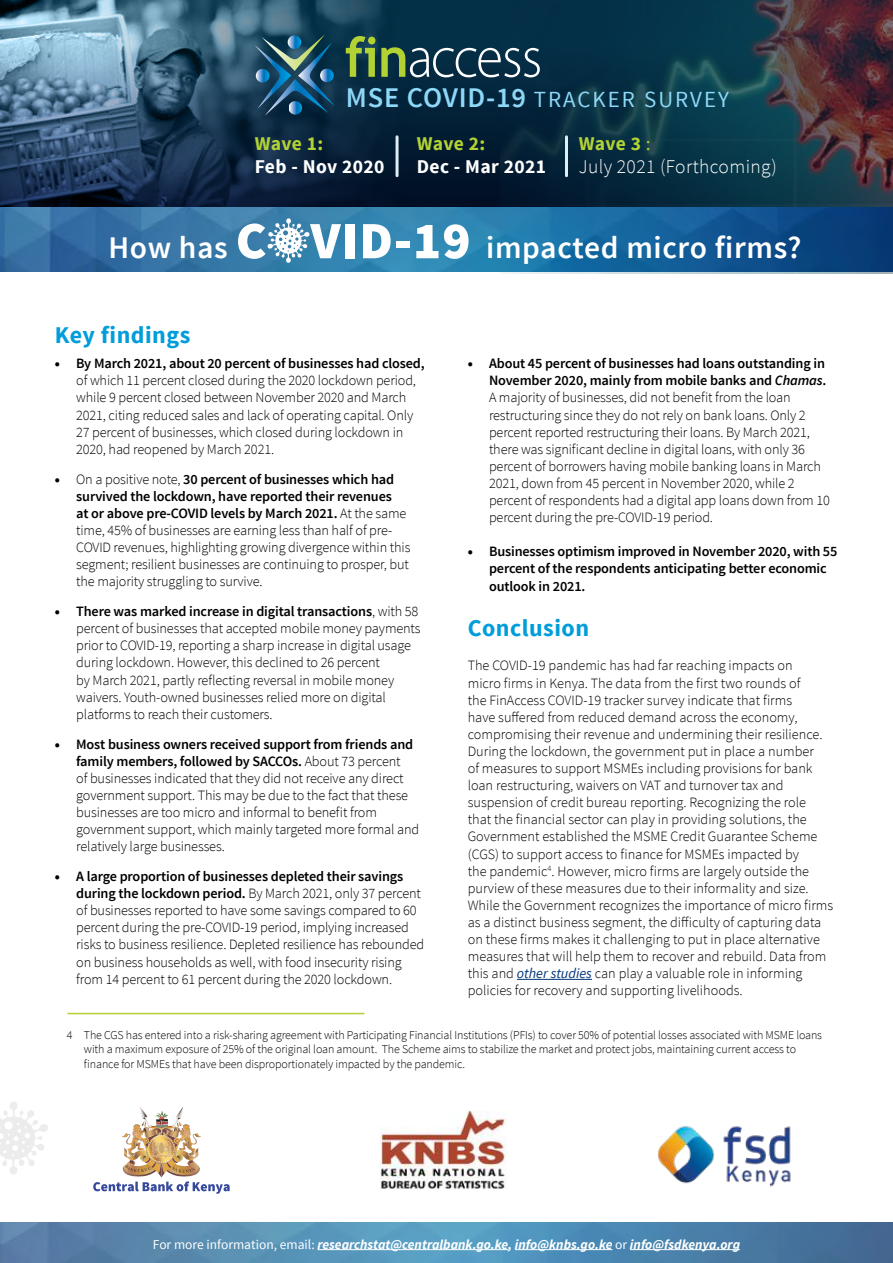
<style>
.page{position:relative;width:893px;height:1263px;background:#fff}
.page>*{position:absolute;margin:0;border:0;box-sizing:border-box;transform-origin:0 0}
.t1{font:600 31.5px "Source Sans Pro";letter-spacing:.02em;color:#fff}
.t2{font:700 24px "Source Sans Pro";letter-spacing:.02em;color:#009ddb}
.t3{font:23.1px "Source Sans Pro";letter-spacing:.09em;color:#8dd7f7}
.t4{font:700 19.5px "Source Sans Pro";letter-spacing:.02em;color:#fff}
.t5{font:300 19.5px "Source Sans Pro";letter-spacing:.02em;color:#fff}
.t6{font:700 19.5px "Source Sans Pro";letter-spacing:.01em;color:#b2d234}
.t7{font:300 14.25px/17.1px "Source Sans Pro";letter-spacing:-.01em;color:#000}
.t8{font:600 14.25px/17.1px "Source Sans Pro";letter-spacing:-.01em;color:#000}
.t9{font:italic 700 13.5px "Source Sans Pro";color:#fff}
.t10{font:300 12px/14.4px "Source Sans Pro";letter-spacing:-.01em;color:#000}
.s1{font-weight:600;font-size:28.5px}
.s2{font-weight:400}
.s3{font-weight:900;font-size:52.5px}
.s4{font-weight:900}
.s5{font-weight:600}
.s6{font-weight:600;font-style:italic}
.s7{font-weight:400;font-style:italic;color:#00367b}
.s8{font-weight:400;font-style:normal}
</style>
<div class="page">
<svg style="left:0;top:1102px;width:48px;height:73px"></svg>
<img style="left:0;top:1222px;width:893px;height:41px">
<img style="left:381px;top:1111px;width:125px;height:78px">
<img style="left:658px;top:1126px;width:133px;height:61px">
<img style="left:93px;top:1107px;width:137px;height:87px">
<hr style="left:317px;top:1249px;width:191px;height:1px;background:#fff">
<hr style="left:515px;top:1249px;width:97px;height:1px;background:#fff">
<hr style="left:630px;top:1249px;width:110px;height:1px;background:#fff">
<svg style="left:0;top:0;width:500px;height:207px;background:#284861"></svg>
<img style="left:500px;top:0;width:393px;height:273px">
<img style="left:0;top:207px;width:893px;height:64px">
<svg style="left:267px;top:218px;width:43px;height:45px"></svg>
<svg style="left:255px;top:34px;width:80px;height:82px;background:#23546e"></svg>
<svg style="left:256px;top:69px;width:13px;height:14px"></svg>
<svg style="left:346px;top:36px;width:29px;height:41px"></svg>
<svg style="left:381px;top:47px;width:159px;height:30px;background:#446467"></svg>
<hr style="left:517px;top:979px;width:75px;height:1px;background:#00367b">
<hr style="left:67px;top:1013px;width:297px;height:1px;background:#b2d234">
<hr style="left:396px;top:137px;width:3px;height:39px;background:#ddeef8">
<hr style="left:565px;top:137px;width:3px;height:39px;background:#ddeef8">
<h3 class="t3" style="left:346px;top:85px;width:385px"><span class="s1">MSE COVID-19</span> TRACKER SURVEY</h3>
<h3 class="t6" style="left:255px;top:131px;width:70px">Wave 1:</h3>
<h3 class="t6" style="left:417px;top:131px;width:70px">Wave 2:</h3>
<h3 class="t6" style="left:579px;top:131px;width:74px">Wave 3 <span class="s2">:</span></h3>
<h3 class="t4" style="left:255px;top:154px;width:131px">Feb - Nov 2020</h3>
<h3 class="t4" style="left:417px;top:154px;width:131px">Dec - Mar 2021</h3>
<h3 class="t5" style="left:579px;top:155px;width:200px">July 2021 (Forthcoming)</h3>
<h1 class="t1" style="left:109px;top:228px;width:694px">How has <span class="s3">C VID-19</span> impacted micro firms?</h1>
<h2 class="t2" style="left:55px;top:319px;width:137px">Key findings</h2>
<p class="t7" style="left:76px;top:355px;width:350px;text-indent:-21px"><span class="s4">•</span> <span class="s5">By March 2021, about 20 percent of businesses had closed, </span>of which 11 percent closed during the 2020 lockdown period, while 9 percent closed between November 2020 and March 2021, citing reduced sales and lack of operating capital. Only 27 percent of businesses, which closed during lockdown in 2020, had reopened by March 2021.</p>
<p class="t7" style="left:76px;top:470px;width:336px;text-indent:-21px"><span class="s4">•</span> On a positive note, <span class="s5">30 percent of businesses which had survived the lockdown, have reported their revenues<br>at or above pre-COVID levels by March 2021.</span> At the same time, 45% of businesses are earning less than half of pre-COVID revenues, highlighting growing divergence within this segment; resilient businesses are continuing to prosper, but the majority struggling to survive.</p>
<p class="t7" style="left:76px;top:603px;width:346px;text-indent:-21px"><span class="s4">•</span> <span class="s5">There was marked increase in digital transactions</span>, with 58 percent of businesses that accepted mobile money payments prior to COVID-19, reporting a sharp increase in digital usage during lockdown. However, this declined to 26 percent<br>by March 2021, partly reflecting reversal in mobile money waivers. Youth-owned businesses relied more on digital platforms to reach their customers.</p>
<p class="t7" style="left:76px;top:735px;width:345px;text-indent:-21px"><span class="s4">•</span> <span class="s5">Most business owners received support from friends and family members, followed by SACCOs.</span> About 73 percent<br>of businesses indicated that they did not receive any direct government support. This may be due to the fact that these businesses are too micro and informal to benefit from government support, which mainly targeted more formal and relatively large businesses.</p>
<p class="t7" style="left:76px;top:868px;width:349px;text-indent:-21px"><span class="s4">•</span> <span class="s5">A large proportion of businesses depleted their savings during the lockdown period.</span> By March 2021, only 37 percent of businesses reported to have some savings compared to 60 percent during the pre-COVID-19 period, implying increased risks to business resilience. Depleted resilience has rebounded on business households as well, with food insecurity rising from 14 percent to 61 percent during the 2020 lockdown.</p>
<p class="t7" style="left:489px;top:355px;width:342px;text-indent:-21px"><span class="s4">•</span> <span class="s5">About 45 percent of businesses had loans outstanding in November 2020, mainly from mobile banks and</span> <span class="s6">Chamas</span><span class="s5">.<br></span>A majority of businesses, did not benefit from the loan restructuring since they do not rely on bank loans. Only 2 percent reported restructuring their loans. By March 2021, there was significant decline in digital loans, with only 36 percent of borrowers having mobile banking loans in March 2021, down from 45 percent in November 2020, while 2 percent of respondents had a digital app loans down from 10 percent during the pre-COVID-19 period.</p>
<p class="t8" style="left:489px;top:543px;width:350px;text-indent:-21px"><span class="s4">•</span> Businesses optimism improved in November 2020, with 55 percent of the respondents anticipating better economic outlook in 2021.</p>
<h2 class="t2" style="left:468px;top:613px;width:123px">Conclusion</h2>
<p class="t7" style="left:468px;top:657px;width:367px">The COVID-19 pandemic has had far reaching impacts on<br>micro firms in Kenya. The data from the first two rounds of<br>the FinAccess COVID-19 tracker survey indicate that firms<br>have suffered from reduced demand across the economy, compromising their revenue and undermining their resilience.<br>During the lockdown, the government put in place a number<br>of measures to support MSMEs including provisions for bank loan restructuring, waivers on VAT and turnover tax and suspension of credit bureau reporting. Recognizing the role<br>that the financial sector can play in providing solutions, the Government established the MSME Credit Guarantee Scheme (CGS) to support access to finance for MSMEs impacted by<br>the pandemic<sup>4</sup>. However, micro firms are largely outside the purview of these measures due to their informality and size.<br>While the Government recognizes the importance of micro firms as a distinct business segment, the difficulty of capturing data on these firms makes it challenging to put in place alternative measures that will help them to recover and rebuild. Data from this and <span class="s7">other studies</span> can play a valuable role in informing policies for recovery and supporting livelihoods.</p>
<p class="t10" style="left:84px;top:1027px;width:740px;text-indent:-17px">4 The CGS has entered into a risk-sharing agreement with Participating Financial Institutions (PFIs) to cover 50% of potential losses associated with MSME loans with a maximum exposure of 25% of the original loan amount. The Scheme aims to stabilize the market and protect jobs, maintaining current access to finance for MSMEs that have been disproportionately impacted by the pandemic.</p>
<p class="t9" style="left:153px;top:1235px;width:589px"><span class="s8">For more information, email:</span> researchstat@centralbank.go.ke, info@knbs.go.ke <span class="s8">or</span> info@fsdkenya.org</p>
</div>
